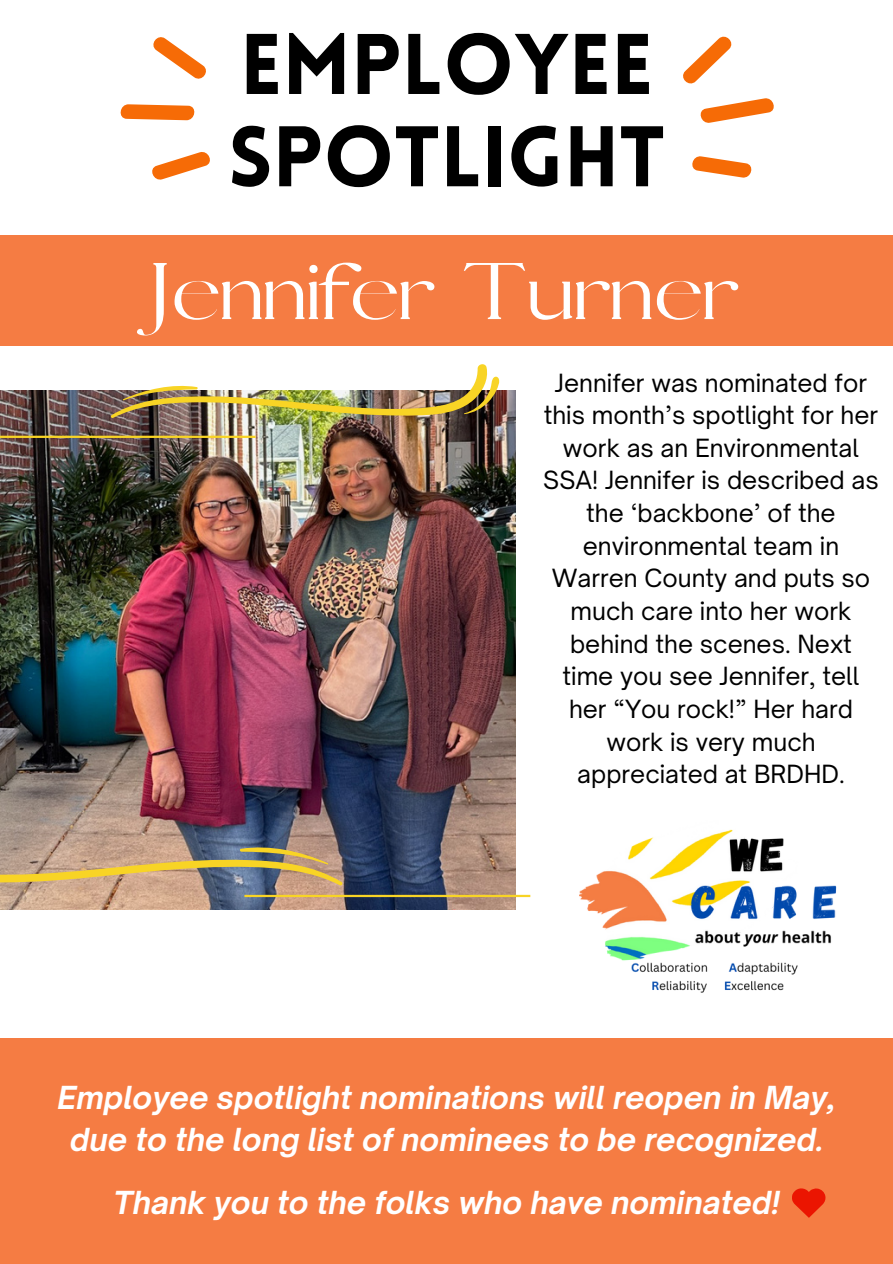
<style>
.page{position:relative;width:893px;height:1264px;background:#fff}
.page>*{position:absolute;margin:0;border:0;box-sizing:border-box;transform-origin:0 0}
.t1{font:900 84px/92.2px "Lovelo";color:#000}
.t2{font:76.5px "Pierson";color:#fff}
.t3{font:italic 700 30.45px/41.7px "Open Sauce One";color:#fff;text-align:center}
.t4{font:24px/32.7px "Open Sauce One";color:#000;text-align:center}
</style>
<div class="page">
<div style="left:0;top:235px;width:892px;height:110px;background:#f57c43"></div>
<svg style="left:120px;top:37px;width:90px;height:143px"></svg>
<svg style="left:692px;top:156px;width:60px;height:22px"></svg>
<svg style="left:683px;top:36px;width:91px;height:87px"></svg>
<img style="left:579px;top:829px;width:258px;height:164px">
<img style="left:0;top:390px;width:515px;height:519px">
<hr style="left:244px;top:894px;width:286px;height:3px;background:#f8d425">
<hr style="left:0;top:435px;width:255px;height:3px;background:#f8d425">
<img style="left:110px;top:364px;width:390px;height:54px">
<img style="left:0;top:819px;width:343px;height:67px">
<div style="left:0;top:1038px;width:892px;height:225px;background:#f57c43"></div>
<svg style="left:792px;top:1188px;width:33px;height:29px"></svg>
<h1 class="t1" style="left:228px;top:27px;width:439px">EMPLOYEE<br>SPOTLIGHT</h1>
<h2 class="t2" style="left:149px;top:246px;width:591px">Jennifer Turner</h2>
<p class="t4" style="left:543px;top:366px;width:337px">Jennifer was nominated for this month’s spotlight for her work as an Environmental<br>SSA! Jennifer is described as the ‘backbone’ of the environmental team in<br>Warren County and puts so much care into her work behind the scenes. Next time you see Jennifer, tell her “You rock!” Her hard work is very much appreciated at BRDHD.</p>
<p class="t3" style="left:58px;top:1076px;width:779px">Employee spotlight nominations will reopen in May, due to the long list of nominees to be recognized.</p>
<p class="t3" style="left:114px;top:1181px;width:667px">Thank you to the folks who have nominated!</p>
</div>
